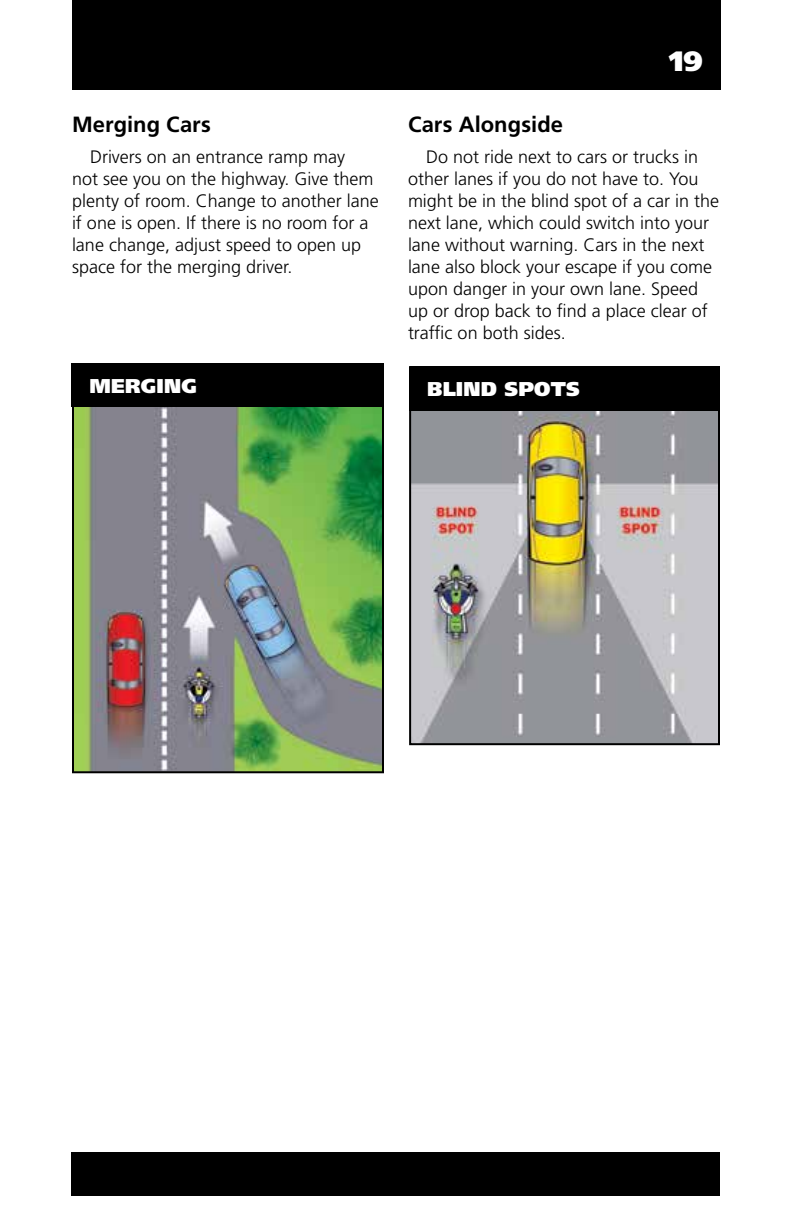
<style>
.page{position:relative;width:792px;height:1224px;background:#fff}
.page>*{position:absolute;margin:0;border:0;box-sizing:border-box;transform-origin:0 0}
.t1{font:900 28px "Frutiger LT Std";color:#fff}
.t2{font:700 22px "Frutiger LT Std";letter-spacing:.005em;color:#000}
.t3{font:900 20px "Frutiger LT Std";letter-spacing:.01em;color:#fff}
.t4{font:300 18px/22px "Frutiger LT Std";color:#000}
</style>
<div class="page">
<div style="left:71px;top:1152px;width:649px;height:43px;background:#000"></div>
<div style="left:72px;top:0;width:649px;height:89px;background:#000"></div>
<img style="left:75px;top:407px;width:306px;height:363px">
<div style="left:72px;top:403px;width:312px;height:370px;border:2px solid #000"></div>
<div style="left:71px;top:364px;width:313px;height:43px;background:#000"></div>
<img style="left:412px;top:410px;width:305px;height:332px">
<div style="left:409px;top:366px;width:311px;height:379px;border:2px solid #000"></div>
<div style="left:409px;top:367px;width:311px;height:43px;background:#000"></div>
<p class="t2" style="left:72px;top:112px;width:140px">Merging Cars</p>
<p class="t4" style="left:72px;top:146px;width:308px;text-indent:18px">Drivers on an entrance ramp may<br>not see you on the highway. Give them plenty of room. Change to another lane if one is open. If there is no room for a lane change, adjust speed to open up space for the merging driver.</p>
<h1 class="t1" style="left:669px;top:44px;width:35px">19</h1>
<p class="t2" style="left:408px;top:112px;width:157px">Cars Alongside</p>
<p class="t4" style="left:408px;top:146px;width:313px;text-indent:18px">Do not ride next to cars or trucks in other lanes if you do not have to. You might be in the blind spot of a car in the next lane, which could switch into your lane without warning. Cars in the next lane also block your escape if you come upon danger in your own lane. Speed up or drop back to find a place clear of traffic on both sides.</p>
<p class="t3" style="left:89px;top:373px;width:109px">MERGING</p>
<p class="t3" style="left:427px;top:377px;width:154px">BLIND SPOTS</p>
</div>
